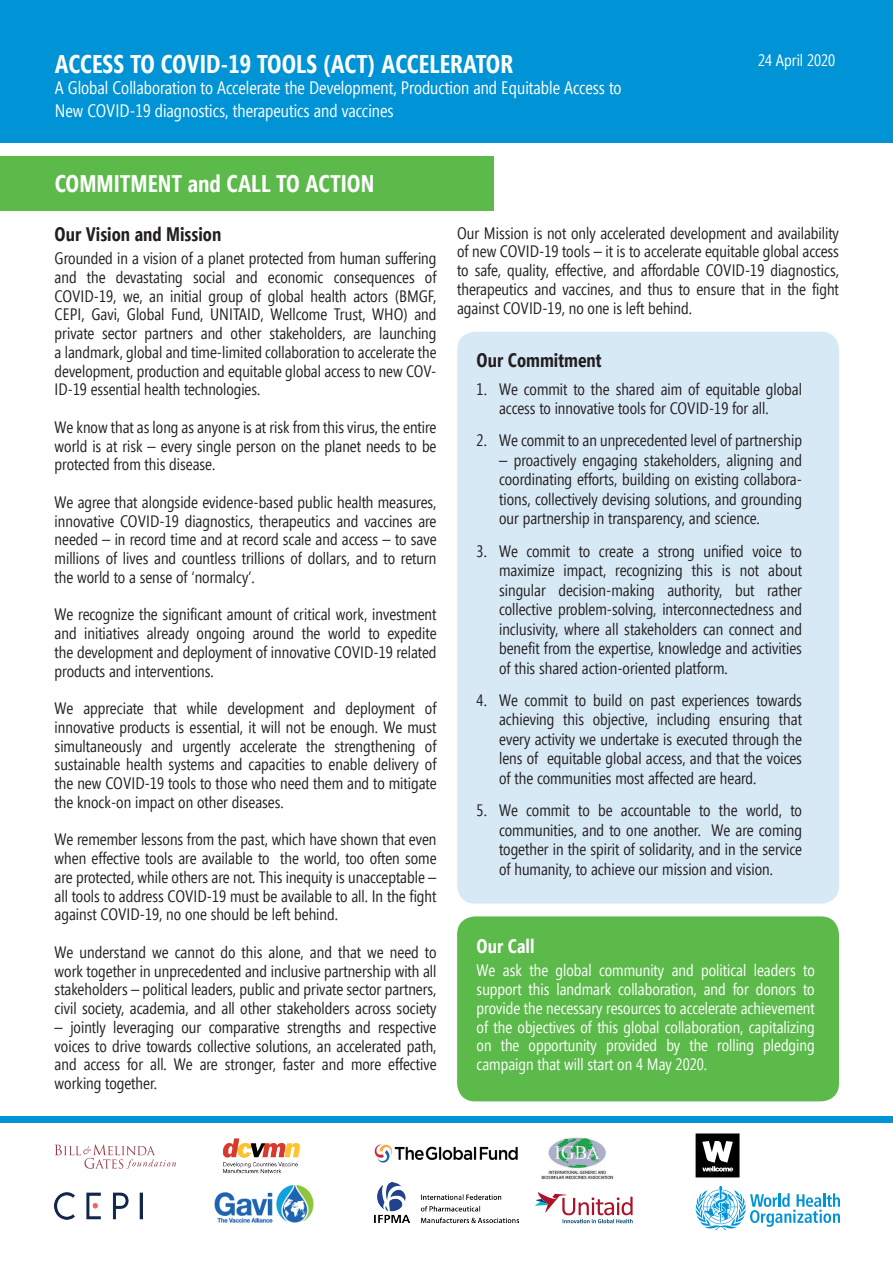
<style>
.page{position:relative;width:893px;height:1263px;background:#fff}
.page>*{position:absolute;margin:0;border:0;box-sizing:border-box;transform-origin:0 0}
.t1{font:700 25.5px "Segoe Condensed";color:#fff}
.t2{font:700 24px "Segoe Condensed";color:#fff}
.t3{font:700 19.5px "Segoe Condensed";color:#231f20}
.t4{font:700 19.5px "Segoe Condensed";color:#fff}
.t5{font:18px/22.5px "Segoe Condensed";color:#fff}
.t6{font:16.5px/18.8px "Segoe Condensed";color:#231f20;text-align:justify}
.t7{font:16.5px/18.8px "Segoe Condensed";color:#fff;text-align:justify}
</style>
<div class="page">
<div style="left:457px;top:332px;width:382px;height:572px;background:#d8e9f6;border-radius:18px"></div>
<div style="left:457px;top:916px;width:382px;height:185px;background:#5bba4a;border-radius:18px"></div>
<div style="left:0;top:0;width:893px;height:142px;background:#0093d5"></div>
<div style="left:0;top:156px;width:493px;height:54px;background:#5bba4a"></div>
<img style="left:214px;top:1185px;width:100px;height:38px">
<svg style="left:696px;top:1186px;width:144px;height:44px"></svg>
<svg style="left:55px;top:1144px;width:121px;height:25px"></svg>
<img style="left:54px;top:1193px;width:89px;height:26px">
<img style="left:375px;top:1145px;width:143px;height:17px">
<svg style="left:535px;top:1192px;width:98px;height:31px"></svg>
<svg style="left:696px;top:1133px;width:43px;height:44px"></svg>
<div style="left:0;top:1116px;width:893px;height:7px;background:#0093d5"></div>
<img style="left:222px;top:1138px;width:78px;height:36px">
<img style="left:375px;top:1182px;width:143px;height:40px">
<img style="left:541px;top:1137px;width:73px;height:43px">
<h1 class="t1" style="left:55px;top:49px;width:460px">ACCESS TO COVID-19 TOOLS (ACT) ACCELERATOR</h1>
<p class="t5" style="left:55px;top:77px;width:568px">A Global Collaboration to Accelerate the Development, Production and Equitable Access to<br>New COVID-19 diagnostics, therapeutics and vaccines</p>
<p class="t7" style="left:758px;top:51px;width:79px">24 April 2020</p>
<h2 class="t2" style="left:55px;top:169px;width:321px">COMMITMENT and CALL TO ACTION</h2>
<p class="t3" style="left:55px;top:222px;width:168px">Our Vision and Mission</p>
<p class="t6" style="left:55px;top:249px;width:383px">Grounded in a vision of a planet protected from human suffering and the devastating social and economic consequences of COVID-19, we, an initial group of global health actors (BMGF, CEPI, Gavi, Global Fund, UNITAID, Wellcome Trust, WHO) and private sector partners and other stakeholders, are launching a landmark, global and time-limited collaboration to accelerate the development, production and equitable global access to new COV-ID-19 essential health technologies.</p>
<p class="t6" style="left:55px;top:418px;width:383px">We know that as long as anyone is at risk from this virus, the entire world is at risk – every single person on the planet needs to be protected from this disease.</p>
<p class="t6" style="left:55px;top:493px;width:383px">We agree that alongside evidence-based public health measures, innovative COVID-19 diagnostics, therapeutics and vaccines are needed – in record time and at record scale and access – to save millions of lives and countless trillions of dollars, and to return the world to a sense of ‘normalcy’.</p>
<p class="t6" style="left:55px;top:605px;width:383px">We recognize the significant amount of critical work, investment and initiatives already ongoing around the world to expedite the development and deployment of innovative COVID-19 related products and interventions.</p>
<p class="t6" style="left:55px;top:699px;width:383px">We appreciate that while development and deployment of innovative products is essential, it will not be enough. We must simultaneously and urgently accelerate the strengthening of sustainable health systems and capacities to enable delivery of the new COVID-19 tools to those who need them and to mitigate the knock-on impact on other diseases.</p>
<p class="t6" style="left:55px;top:830px;width:383px">We remember lessons from the past, which have shown that even when effective tools are available to the world, too often some are protected, while others are not. This inequity is unacceptable – all tools to address COVID-19 must be available to all. In the fight against COVID-19, no one should be left behind.</p>
<p class="t6" style="left:55px;top:943px;width:383px">We understand we cannot do this alone, and that we need to work together in unprecedented and inclusive partnership with all stakeholders – political leaders, public and private sector partners, civil society, academia, and all other stakeholders across society</p>
<p class="t6" style="left:55px;top:1018px;width:383px">– jointly leveraging our comparative strengths and respective voices to drive towards collective solutions, an accelerated path, and access for all. We are stronger, faster and more effective working together.</p>
<p class="t6" style="left:457px;top:224px;width:383px">Our Mission is not only accelerated development and availability of new COVID-19 tools – it is to accelerate equitable global access to safe, quality, effective, and affordable COVID-19 diagnostics, therapeutics and vaccines, and thus to ensure that in the fight against COVID-19, no one is left behind.</p>
<p class="t3" style="left:477px;top:348px;width:126px">Our Commitment</p>
<p class="t6" style="left:499px;top:379px;width:304px;line-height:19.5px;text-indent:-23px">1. We commit to the shared aim of equitable global access to innovative tools for COVID-19 for all.</p>
<p class="t6" style="left:477px;top:431px;width:327px">2. We commit to an unprecedented level of partnership</p>
<p class="t6" style="left:499px;top:450px;width:304px;line-height:19.5px">– proactively engaging stakeholders, aligning and coordinating efforts, building on existing collabora&shy;tions, collectively devising solutions, and grounding our partnership in transparency, and science.</p>
<p class="t6" style="left:499px;top:541px;width:304px;line-height:19.5px;text-indent:-23px">3. We commit to create a strong unified voice to maximize impact, recognizing this is not about singular decision-making authority, but rather collective problem-solving, interconnectedness and inclusivity, where all stakeholders can connect and benefit from the expertise, knowledge and activities of this shared action-oriented platform.</p>
<p class="t6" style="left:499px;top:690px;width:304px;line-height:19.5px;text-indent:-23px">4. We commit to build on past experiences towards achieving this objective, including ensuring that every activity we undertake is executed through the lens of equitable global access, and that the voices of the communities most affected are heard.</p>
<p class="t6" style="left:499px;top:801px;width:304px;line-height:19.5px;text-indent:-23px">5. We commit to be accountable to the world, to communities, and to one another. We are coming together in the spirit of solidarity, and in the service of humanity, to achieve our mission and vision.</p>
<p class="t4" style="left:477px;top:934px;width:59px">Our Call</p>
<p class="t7" style="left:477px;top:961px;width:340px">We ask the global community and political leaders to support this landmark collaboration, and for donors to provide the necessary resources to accelerate achievement of the objectives of this global collaboration, capitalizing on the opportunity provided by the rolling pledging campaign that will start on 4 May 2020.</p>
</div>
